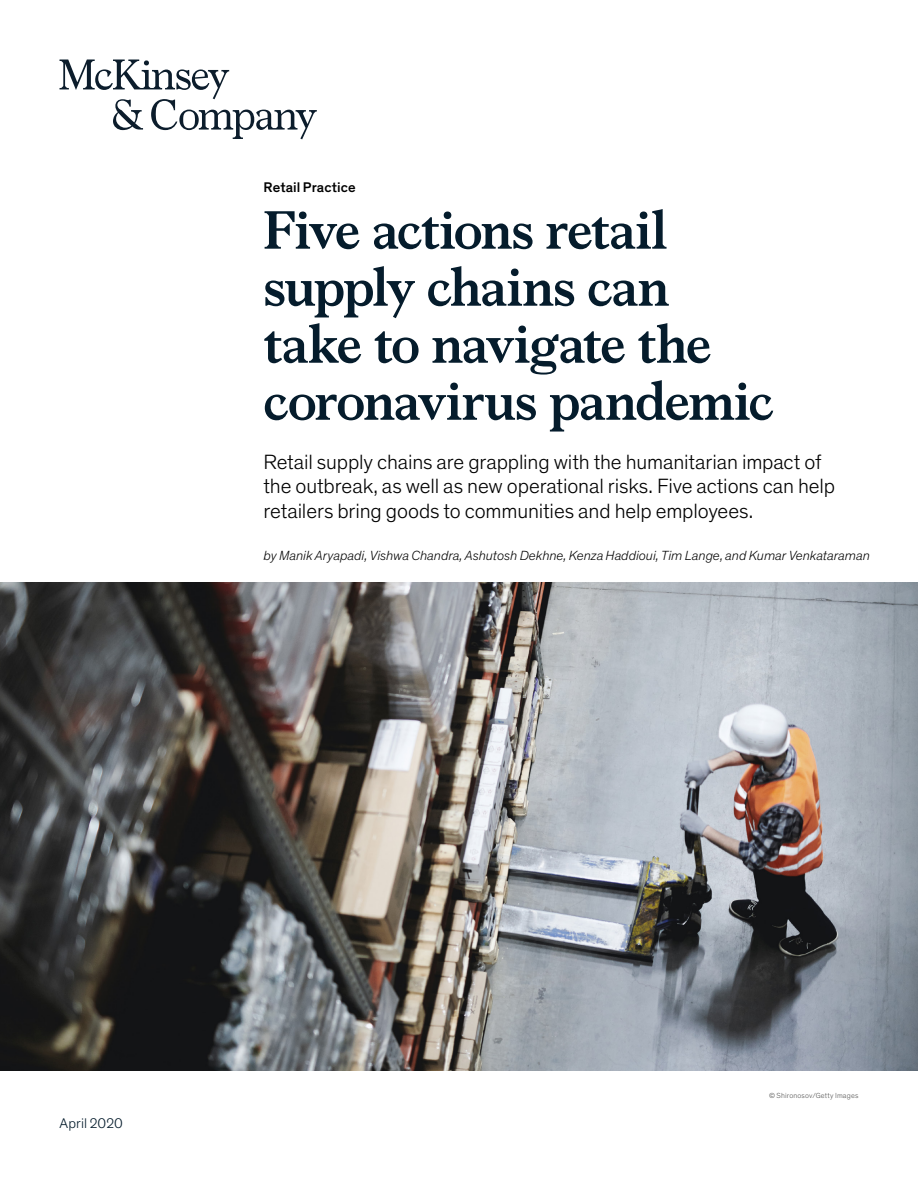
<style>
.page{position:relative;width:918px;height:1188px;background:#fff}
.page>*{position:absolute;margin:0;border:0;box-sizing:border-box;transform-origin:0 0}
.t1{font:700 54px/57px "Bower";letter-spacing:-.02em;color:#051c2c}
.t2{font:300 21px/24.8px "Theinhardt Pan";letter-spacing:-.005em;color:#000}
.t3{font:500 14.25px "Theinhardt Pan";letter-spacing:.005em;color:#000}
.t4{font:300 14.25px "Theinhardt Pan";letter-spacing:.005em;color:#051c2c}
.t5{font:italic 300 13.5px "Theinhardt Pan";color:#000}
.t6{font:300 7.5px "Theinhardt Pan";letter-spacing:.02em;color:#575756}
</style>
<div class="page">
<img style="left:0;top:582px;width:918px;height:488px">
<svg style="left:60px;top:60px;width:257px;height:79px"></svg>
<p class="t3" style="left:264px;top:176px;width:94px">Retail Practice</p>
<h1 class="t1" style="left:264px;top:198px;width:512px">Five actions retail supply chains can take to navigate the coronavirus pandemic</h1>
<p class="t2" style="left:264px;top:448px;width:573px">Retail supply chains are grappling with the humanitarian impact of the outbreak, as well as new operational risks. Five actions can help retailers bring goods to communities and help employees.</p>
<p class="t5" style="left:264px;top:546px;width:608px">by Manik Aryapadi, Vishwa Chandra, Ashutosh Dekhne, Kenza Haddioui, Tim Lange, and Kumar Venkataraman</p>
<p class="t4" style="left:60px;top:1114px;width:65px">April 2020</p>
<p class="t6" style="left:769px;top:1090px;width:91px">© Shironosov/Getty Images</p>
</div>
